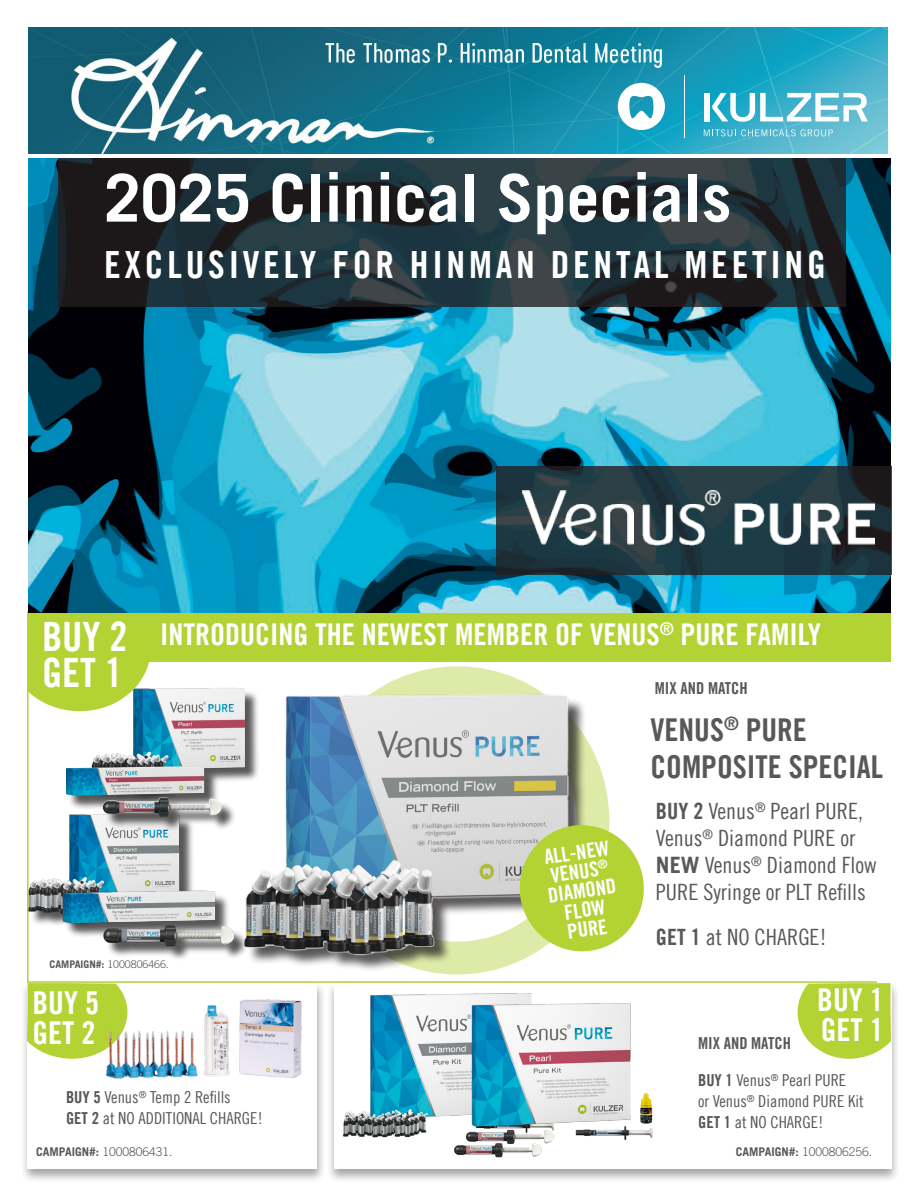
<style>
.page{position:relative;width:918px;height:1188px;background:#fff}
.page>*{position:absolute;margin:0;border:0;box-sizing:border-box;transform-origin:0 0}
.t1{font:700 66px "Trade Gothic LT Com";color:#fff}
.t2{font:40.5px "Trade Gothic LT Com Bd Cn 20";color:#fff}
.t3{font:37.5px "Trade Gothic LT Com Bd Cn 20";letter-spacing:.1em;color:#fff}
.t4{font:31.5px/37.8px "Trade Gothic LT Com Bd Cn 20";color:#57585a}
.t5{font:31.5px "Trade Gothic LT Com Bd Cn 20";color:#fff}
.t6{font:30px "Trade Gothic LT Com Bd Cn 20";color:#fff}
.t7{font:22.5px/27px "Trade Gothic LT Com Cn 18";color:#57585a}
.t8{font:20.7px/19.4px "Trade Gothic LT Com Bd Cn 20";color:#fff;text-align:center}
.t9{font:16.5px/21px "Trade Gothic LT Com Cn 18";color:#57585a}
.t10{font:16.5px "Trade Gothic LT Com Bd Cn 20";color:#57585a}
.t11{font:300 12px "Trade Gothic LT Com";color:#565757}
.t12{font:300 10.5px "Trade Gothic LT Com";color:#575755}
.s1{font-family:"Trade Gothic LT Com Bd Cn 20"}
.s2{font-family:"Trade Gothic LT Com";font-weight:700}
.s3{font-weight:700}
</style>
<div class="page">
<img style="left:28px;top:27px;width:859px;height:126px">
<hr style="left:684px;top:76px;width:1px;height:62px;background:#fff">
<svg style="left:704px;top:129px;width:129px;height:7px"></svg>
<div style="left:704px;top:93px;width:5px;height:28px;background:#fff"></div>
<svg style="left:712px;top:93px;width:156px;height:29px"></svg>
<svg style="left:618px;top:83px;width:47px;height:47px"></svg>
<svg style="left:27px;top:611px;width:865px;height:372px"></svg>
<img style="left:28px;top:159px;width:863px;height:454px">
<div style="left:20px;top:981px;width:306px;height:202px;background:#231f20;opacity:.4"></div>
<div style="left:27px;top:983px;width:290px;height:185px;background:#fff"></div>
<img style="left:79px;top:688px;width:146px;height:80px">
<div style="left:68px;top:768px;width:168px;height:64px;background:#231f20;opacity:.75"></div>
<img style="left:66px;top:766px;width:138px;height:51px">
<div style="left:27px;top:613px;width:864px;height:49px;background:#b3d234"></div>
<svg style="left:27px;top:662px;width:124px;height:49px;background:#b2d157"></svg>
<div style="left:65px;top:893px;width:183px;height:68px;background:#231f20;opacity:.75"></div>
<img style="left:63px;top:883px;width:162px;height:67px">
<svg style="left:496px;top:466px;width:395px;height:109px;background:#20353d"></svg>
<img style="left:522px;top:490px;width:352px;height:65px">
<svg style="left:58px;top:159px;width:788px;height:148px;background:#212f35"></svg>
<svg style="left:27px;top:983px;width:95px;height:76px;background:#b8d541"></svg>
<img style="left:92px;top:991px;width:210px;height:88px">
<div style="left:327px;top:981px;width:574px;height:202px;background:#231f20;opacity:.4"></div>
<div style="left:334px;top:983px;width:557px;height:185px;background:#fff"></div>
<svg style="left:798px;top:983px;width:93px;height:76px;background:#bcd74d"></svg>
<img style="left:343px;top:993px;width:189px;height:145px">
<img style="left:437px;top:1002px;width:216px;height:156px">
<div style="left:246px;top:697px;width:341px;height:276px;background:#231f20;opacity:.75"></div>
<img style="left:225px;top:666px;width:344px;height:299px">
<svg style="left:515px;top:821px;width:133px;height:135px"></svg>
<p class="t1" style="left:104px;top:158px;width:629px">2025 Clinical Specials</p>
<p class="t3" style="left:104px;top:242px;width:723px">EXCLUSIVELY FOR HINMAN DENTAL MEETING</p>
<p class="t2" style="left:42px;top:612px;width:87px">BUY 2</p>
<p class="t2" style="left:42px;top:648px;width:82px">GET 1</p>
<p class="t6" style="left:160px;top:616px;width:663px">INTRODUCING THE NEWEST MEMBER OF VENUS<sup>®</sup> PURE FAMILY</p>
<p class="t10" style="left:655px;top:679px;width:94px">MIX AND MATCH</p>
<p class="t8" style="left:543px;top:847px;width:67px;rotate:-8deg">ALL-NEW</p>
<p class="t8" style="left:544px;top:866px;width:70px;rotate:-8deg">VENUS<sup>®<br></sup>DIAMOND<br>FLOW<br>PURE</p>
<p class="t4" style="left:651px;top:710px;width:234px">VENUS<sup>®</sup> PURE<br>COMPOSITE SPECIAL</p>
<p class="t7" style="left:656px;top:797px;width:222px"><span class="s1">BUY 2</span> Venus<sup>®</sup> Pearl PURE,<br>Venus<sup>®</sup> Diamond PURE or<br><span class="s2">NEW</span> Venus<sup>®</sup> Diamond Flow<br>PURE Syringe or PLT Refills</p>
<p class="t7" style="left:656px;top:923px;width:173px"><span class="s1">GET 1</span> at NO CHARGE!</p>
<p class="t12" style="left:50px;top:958px;width:121px"><span class="s3">CAMPAIGN#:</span> 1000806466.</p>
<p class="t5" style="left:33px;top:983px;width:68px">BUY 5</p>
<p class="t5" style="left:33px;top:1013px;width:64px">GET 2</p>
<p class="t9" style="left:66px;top:1087px;width:166px"><span class="s1">BUY 5</span> Venus<sup>®</sup> Temp 2 Refills</p>
<p class="t9" style="left:66px;top:1108px;width:199px"><span class="s1">GET 2</span> at NO ADDITIONAL CHARGE!</p>
<p class="t11" style="left:36px;top:1145px;width:138px"><span class="s3">CAMPAIGN#:</span> 1000806431.</p>
<p class="t10" style="left:698px;top:1033px;width:94px">MIX AND MATCH</p>
<p class="t5" style="left:817px;top:980px;width:68px">BUY 1</p>
<p class="t5" style="left:821px;top:1010px;width:64px">GET 1</p>
<p class="t9" style="left:698px;top:1070px;width:167px"><span class="s1">BUY 1</span> Venus<sup>®</sup> Pearl PURE<br>or Venus<sup>®</sup> Diamond PURE Kit</p>
<p class="t9" style="left:698px;top:1112px;width:127px"><span class="s1">GET 1</span> at NO CHARGE!</p>
<p class="t11" style="left:736px;top:1145px;width:138px"><span class="s3">CAMPAIGN#:</span> 1000806256.</p>
</div>
